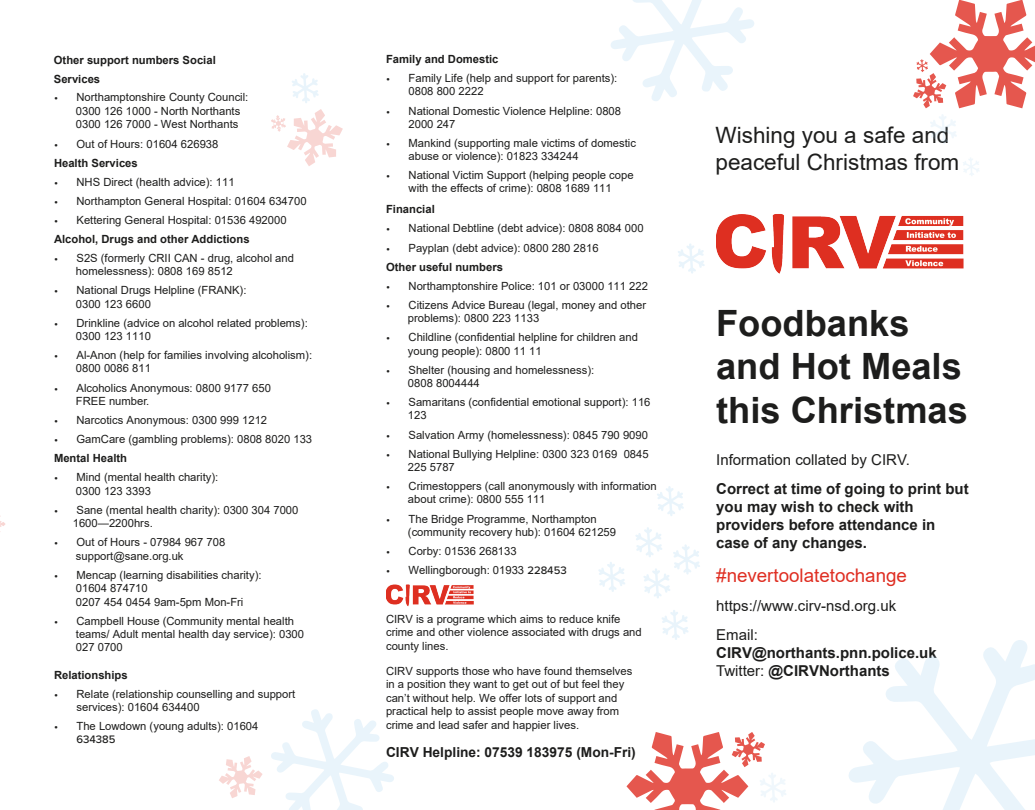
<style>
.page{position:relative;width:1035px;height:810px;background:#fff}
.page>*{position:absolute;margin:0;border:0;box-sizing:border-box;transform-origin:0 0}
.t1{font:700 36.25px/43.5px "Arial";color:#1d1d1c}
.t2{font:22.5px/27px "Arial";color:#1d1d1c}
.t3{font:18.75px "Arial";color:#df2e22}
.t4{font:700 15px/18px "Arial";color:#1d1d1c}
.t5{font:15px/29.2px "Arial";color:#1d1d1c}
.t6{font:700 13.75px "Arial";color:#1d1d1c}
.t7{font:11.25px/13.5px "Arial";color:#1d1d1c}
.t8{font:700 11.25px/19.1px "Arial";color:#1d1d1c}
.s1{font-family:"Proxima Nova";font-weight:500}
.s2{font-weight:700}
.s3{font-weight:400}
</style>
<div class="page">
<img style="left:716px;top:214px;width:247px;height:60px">
<svg style="left:678px;top:243px;width:27px;height:31px"></svg>
<svg style="left:849px;top:640px;width:186px;height:170px"></svg>
<svg style="left:626px;top:732px;width:160px;height:78px"></svg>
<svg style="left:913px;top:0;width:122px;height:108px"></svg>
<svg style="left:963px;top:158px;width:16px;height:18px"></svg>
<svg style="left:930px;top:114px;width:27px;height:30px"></svg>
<img style="left:386px;top:584px;width:87px;height:23px">
<svg style="left:271px;top:109px;width:72px;height:57px"></svg>
<svg style="left:271px;top:709px;width:123px;height:101px"></svg>
<svg style="left:598px;top:562px;width:27px;height:30px"></svg>
<svg style="left:657px;top:486px;width:27px;height:30px"></svg>
<svg style="left:635px;top:527px;width:65px;height:71px"></svg>
<svg style="left:662px;top:610px;width:27px;height:30px"></svg>
<svg style="left:611px;top:0;width:143px;height:101px"></svg>
<svg style="left:0;top:516px;width:6px;height:16px"></svg>
<svg style="left:292px;top:73px;width:27px;height:30px"></svg>
<svg style="left:219px;top:756px;width:44px;height:42px"></svg>
<p class="t8" style="left:54px;top:51px;width:163px">Other support numbers Social<br>Services</p>
<p class="t7" style="left:76px;top:91px;width:174px;text-indent:-22px"><span class="s1">•</span> Northamptonshire County Council:<br>0300 126 1000 - North Northants<br>0300 126 7000 - West Northants</p>
<p class="t7" style="left:54px;top:134px;width:166px;line-height:19.4px"><span class="s1">•</span> Out of Hours: 01604 626938<br><span class="s2">Health Services</span></p>
<p class="t7" style="left:54px;top:175px;width:182px"><span class="s1">•</span> NHS Direct (health advice): 111</p>
<p class="t7" style="left:54px;top:194px;width:254px"><span class="s1">•</span> Northampton General Hospital: 01604 634700</p>
<p class="t7" style="left:54px;top:211px;width:234px;line-height:19px"><span class="s1">•</span> Kettering General Hospital: 01536 492000<br><span class="s2">Alcohol, Drugs and other Addictions</span></p>
<p class="t7" style="left:76px;top:252px;width:220px;line-height:13.1px;text-indent:-22px"><span class="s1">•</span> S2S (formerly CRII CAN - drug, alcohol and homelessness): 0808 169 8512</p>
<p class="t7" style="left:76px;top:284px;width:172px;text-indent:-22px"><span class="s1">•</span> National Drugs Helpline (FRANK):<br>0300 123 6600</p>
<p class="t7" style="left:76px;top:317px;width:233px;line-height:13.1px;text-indent:-22px"><span class="s1">•</span> Drinkline (advice on alcohol related problems):<br>0300 123 1110</p>
<p class="t7" style="left:76px;top:349px;width:238px;line-height:13.1px;text-indent:-22px"><span class="s1">•</span> Al-Anon (help for families involving alcoholism):<br>0800 0086 811</p>
<p class="t7" style="left:76px;top:381px;width:197px;text-indent:-22px"><span class="s1">•</span> Alcoholics Anonymous: 0800 9177 650<br>FREE number.</p>
<p class="t7" style="left:54px;top:413px;width:215px"><span class="s1">•</span> Narcotics Anonymous: 0300 999 1212</p>
<p class="t7" style="left:54px;top:430px;width:260px;line-height:19px"><span class="s1">•</span> GamCare (gambling problems): 0808 8020 133<br><span class="s2">Mental Health</span></p>
<p class="t7" style="left:76px;top:470px;width:144px;text-indent:-22px"><span class="s1">•</span> Mind (mental health charity):<br>0300 123 3393</p>
<p class="t7" style="left:73px;top:503px;width:227px;line-height:13.1px;text-indent:-19px"><span class="s1">•</span> Sane (mental health charity): 0300 304 7000<br>1600—2200hrs.</p>
<p class="t7" style="left:76px;top:535px;width:151px;text-indent:-22px"><span class="s1">•</span> Out of Hours - 07984 967 708 support@sane.org.uk</p>
<p class="t7" style="left:76px;top:568px;width:187px;text-indent:-22px"><span class="s1">•</span> Mencap (learning disabilities charity):<br>01604 874710<br>0207 454 0454 9am-5pm Mon-Fri</p>
<p class="t7" style="left:76px;top:614px;width:230px;text-indent:-22px"><span class="s1">•</span> Campbell House (Community mental health teams/ Adult mental health day service): 0300<br>027 0700</p>
<p class="t8" style="left:54px;top:665px;width:75px">Relationships</p>
<p class="t7" style="left:77px;top:687px;width:220px;line-height:13.1px;text-indent:-22px"><span class="s1">•</span> Relate (relationship counselling and support services): 01604 634400</p>
<p class="t7" style="left:77px;top:719px;width:183px;line-height:13.1px;text-indent:-22px"><span class="s1">•</span> The Lowdown (young adults): 01604<br><span class="s1">634385</span></p>
<p class="t8" style="left:386px;top:50px;width:114px">Family and Domestic</p>
<p class="t7" style="left:409px;top:72px;width:210px;line-height:13.1px;text-indent:-22px"><span class="s1">•</span> Family Life (help and support for parents):<br>0808 800 2222</p>
<p class="t7" style="left:409px;top:104px;width:214px;line-height:13.1px;text-indent:-22px"><span class="s1">•</span> National Domestic Violence Helpline: 0808<br>2000 247</p>
<p class="t7" style="left:409px;top:136px;width:229px;line-height:13.1px;text-indent:-22px"><span class="s1">•</span> Mankind (supporting male victims of domestic abuse or violence): 01823 334244</p>
<p class="t7" style="left:386px;top:169px;width:249px;line-height:13.1px;text-align:center"><span class="s1">•</span> National Victim Support (helping people cope with the effects of crime): 0808 1689 111</p>
<p class="t8" style="left:386px;top:200px;width:50px">Financial</p>
<p class="t7" style="left:386px;top:222px;width:259px"><span class="s1">•</span> National Debtline (debt advice): 0808 8084 000</p>
<p class="t7" style="left:386px;top:238px;width:214px;line-height:19.4px"><span class="s1">•</span> Payplan (debt advice): 0800 280 2816<br><span class="s2">Other useful numbers</span></p>
<p class="t7" style="left:386px;top:279px;width:264px"><span class="s1">•</span> Northamptonshire Police: 101 or 03000 111 222</p>
<p class="t7" style="left:408px;top:299px;width:240px;line-height:13.1px;text-indent:-22px"><span class="s1">•</span> Citizens Advice Bureau (legal, money and other problems): 0800 223 1133</p>
<p class="t7" style="left:408px;top:331px;width:232px;line-height:13.1px;text-indent:-22px"><span class="s1">•</span> Childline (confidential helpline for children and young people): 0800 11 11</p>
<p class="t7" style="left:408px;top:363px;width:188px;text-indent:-22px"><span class="s1">•</span> Shelter (housing and homelessness):<br>0808 8004444</p>
<p class="t7" style="left:408px;top:396px;width:244px;line-height:13.1px;text-indent:-22px"><span class="s1">•</span> Samaritans (confidential emotional support): 116<br>123</p>
<p class="t7" style="left:386px;top:428px;width:263px"><span class="s1">•</span> Salvation Army (homelessness): 0845 790 9090</p>
<p class="t7" style="left:408px;top:447px;width:242px;text-indent:-22px"><span class="s1">•</span> National Bullying Helpline: 0300 323 0169 0845<br>225 5787</p>
<p class="t7" style="left:408px;top:480px;width:250px;line-height:13.1px;text-indent:-22px"><span class="s1">•</span> Crimestoppers (call anonymously with information about crime): 0800 555 111</p>
<p class="t7" style="left:408px;top:512px;width:210px;text-indent:-22px"><span class="s1">•</span> The Bridge Programme, Northampton (community recovery hub): 01604 621259</p>
<p class="t7" style="left:386px;top:544px;width:132px"><span class="s1">•</span> Corby: 01536 268133</p>
<p class="t7" style="left:386px;top:564px;width:182px"><span class="s1">•</span> Wellingborough: 01933 <span class="s1">228453</span></p>
<p class="t7" style="left:386px;top:612px;width:257px">CIRV is a programe which aims to reduce knife crime and other violence associated with drugs and county lines.</p>
<p class="t7" style="left:386px;top:664px;width:248px">CIRV supports those who have found themselves in a position they want to get out of but feel they can’t without help. We offer lots of support and practical help to assist people move away from crime and lead safer and happier lives.</p>
<p class="t6" style="left:386px;top:742px;width:251px">CIRV Helpline: 07539 183975 (Mon-Fri)</p>
<p class="t2" style="left:716px;top:122px;width:245px">Wishing you a safe and peaceful Christmas from</p>
<p class="t1" style="left:716px;top:302px;width:253px">Foodbanks and Hot Meals this Christmas</p>
<p class="t4" style="left:716px;top:445px;width:254px;line-height:29.5px"><span class="s3">Information collated by CIRV.<br></span>Correct at time of going to print but</p>
<p class="t4" style="left:716px;top:498px;width:221px">you may wish to check with providers before attendance in case of any changes.</p>
<p class="t3" style="left:716px;top:562px;width:192px">#nevertoolatetochange</p>
<p class="t5" style="left:716px;top:591px;width:182px">https://www.cirv-nsd.org.uk<br>Email:</p>
<p class="t4" style="left:716px;top:644px;width:222px">CIRV@northants.pnn.police.uk<br><span class="s3">Twitter:</span> @CIRVNorthants</p>
</div>
